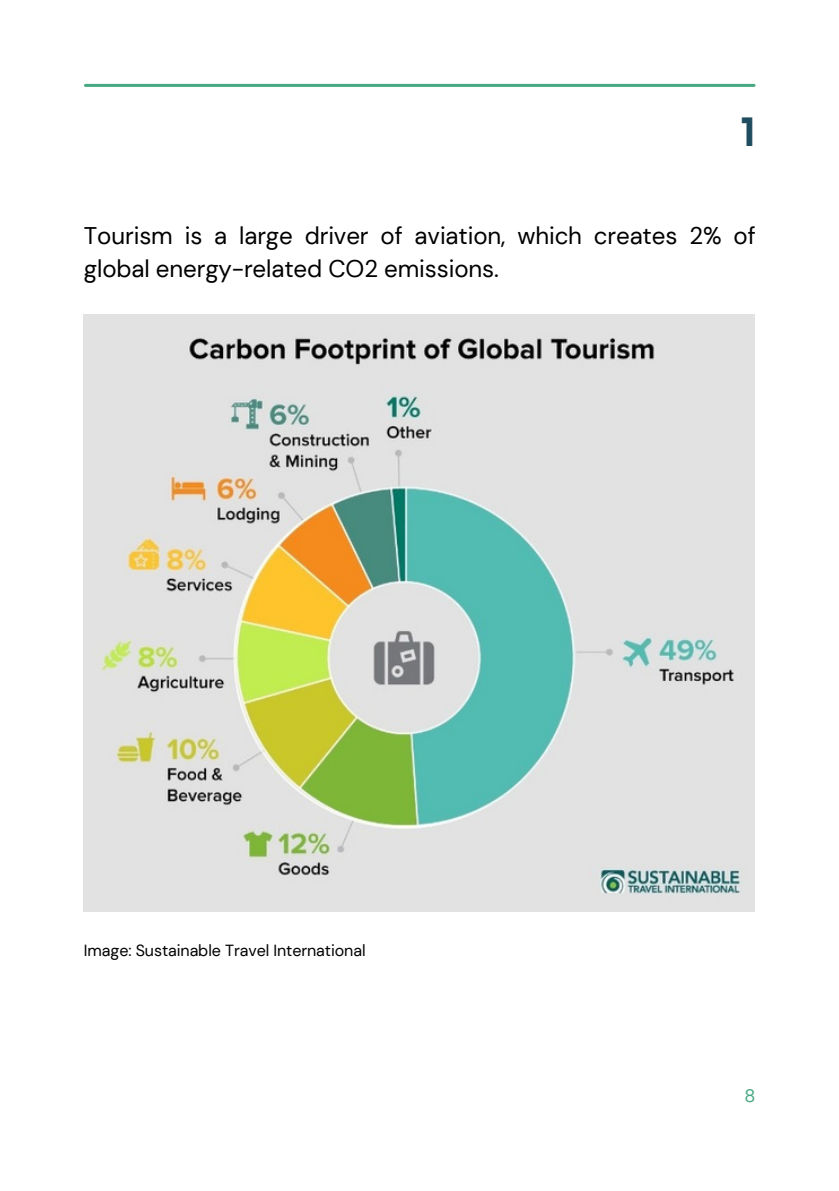
<style>
.page{position:relative;width:839px;height:1191px;background:#fff}
.page>*{position:absolute;margin:0;border:0;box-sizing:border-box;transform-origin:0 0}
.t1{font:900 40px "Lovelo";color:#204c5f}
.t2{font:24px/33px "DM Sans";letter-spacing:-.005em;color:#000}
.t3{font:18px "DM Sans";color:#47a781}
.t4{font:16px "DM Sans";letter-spacing:-.005em;color:#000}
</style>
<div class="page">
<hr style="left:85px;top:84px;width:669px;height:3px;background:#47a781">
<img style="left:84px;top:314px;width:670px;height:597px">
<h1 class="t1" style="left:740px;top:116px;width:16px">1</h1>
<p class="t2" style="left:84px;top:219px;width:673px">Tourism is a large driver of aviation, which creates 2% of global energy-related CO2 emissions.</p>
<p class="t4" style="left:84px;top:941px;width:283px">Image: Sustainable Travel International</p>
<p class="t3" style="left:744px;top:1085px;width:12px">8</p>
</div>
